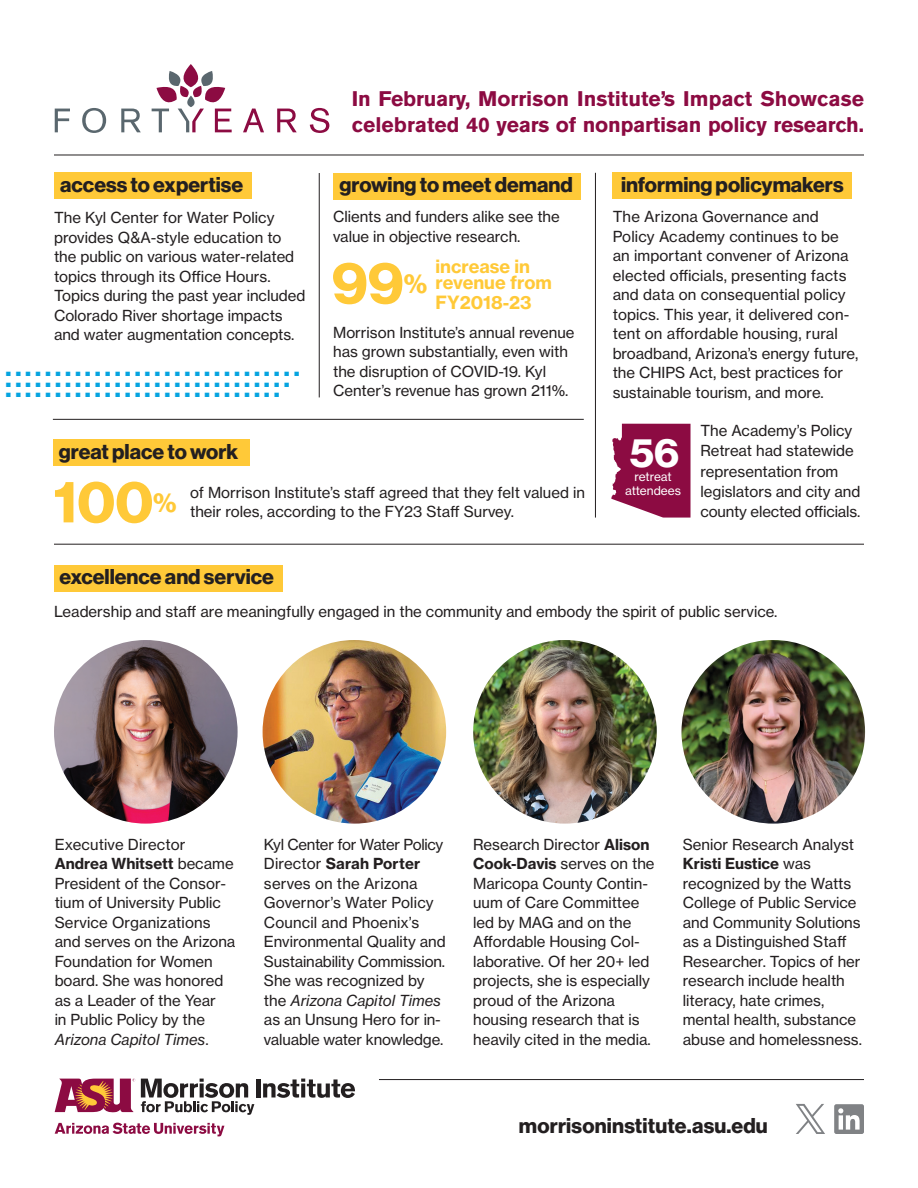
<style>
.page{position:relative;width:918px;height:1188px;background:#fff}
.page>*{position:absolute;margin:0;border:0;box-sizing:border-box;transform-origin:0 0}
.t1{font:58.35px "N Haas Grotesk DS Pro 75 Bd";color:#ffc938}
.t2{font:40.35px "N Haas Grotesk DS Pro 75 Bd";color:#fff}
.t3{font:25.5px "N Haas Grotesk DS Pro 75 Bd";color:#05a4e0}
.t4{font:21px "N Haas Grotesk DS Pro 75 Bd";color:#231f20}
.t5{font:700 21px/25.5px "Akzidenz Grotesk BE";letter-spacing:-.005em;color:#8c0b42}
.t6{font:18px/16.5px "N Haas Grotesk TX Pro 75 Bd";color:#ffc938}
.t7{font:15px/19.5px "N Haas Grotesk TX Pro 55 Rg";color:#231f20}
.t8{font:15px "N Haas Grotesk TX Pro 75 Bd";color:#231f20}
.t9{font:15px "N Haas Grotesk TX Pro 56 It";color:#231f20}
.t10{font:15px "N Haas Grotesk TX Pro 55 Rg";letter-spacing:-.02em;color:#231f20}
.t11{font:12px/13.5px "N Haas Grotesk TX Pro 55 Rg";letter-spacing:-.005em;color:#fff;text-align:center}
.s1{font-family:"N Haas Grotesk TX Pro 55 Rg"}
.s2{font-family:"N Haas Grotesk TX Pro 75 Bd"}
</style>
<div class="page">
<hr style="left:54px;top:155px;width:810px;height:1px;background:#231f20">
<hr style="left:595px;top:173px;width:1px;height:345px;background:#231f20">
<img style="left:54px;top:640px;width:184px;height:184px;border-radius:92px">
<img style="left:263px;top:640px;width:183px;height:184px;border-radius:92px">
<img style="left:681px;top:640px;width:184px;height:184px;border-radius:92px">
<div style="left:54px;top:565px;width:229px;height:26px;background:#ffc938"></div>
<svg style="left:55px;top:1123px;width:169px;height:13px"></svg>
<svg style="left:55px;top:1079px;width:80px;height:34px"></svg>
<div style="left:256px;top:1079px;width:5px;height:18px;background:#231f20"></div>
<svg style="left:263px;top:1079px;width:92px;height:19px"></svg>
<svg style="left:141px;top:1079px;width:113px;height:36px"></svg>
<hr style="left:379px;top:1079px;width:485px;height:1px;background:#231f20">
<svg style="left:834px;top:1104px;width:30px;height:30px"></svg>
<svg style="left:796px;top:1104px;width:29px;height:30px"></svg>
<hr style="left:54px;top:544px;width:810px;height:1px;background:#231f20">
<svg style="left:55px;top:109px;width:15px;height:23px"></svg>
<svg style="left:82px;top:108px;width:24px;height:25px"></svg>
<svg style="left:121px;top:109px;width:20px;height:23px"></svg>
<svg style="left:243px;top:109px;width:21px;height:23px"></svg>
<svg style="left:277px;top:109px;width:20px;height:23px"></svg>
<svg style="left:310px;top:108px;width:19px;height:25px"></svg>
<svg style="left:152px;top:64px;width:80px;height:68px"></svg>
<div style="left:54px;top:173px;width:197px;height:26px;background:#ffc938"></div>
<div style="left:613px;top:173px;width:239px;height:26px;background:#ffc938"></div>
<div style="left:333px;top:173px;width:248px;height:26px;background:#ffc938"></div>
<div style="left:53px;top:439px;width:197px;height:27px;background:#ffc938"></div>
<img style="left:473px;top:640px;width:184px;height:184px;border-radius:92px">
<hr style="left:53px;top:419px;width:531px;height:1px;background:#231f20">
<svg style="left:611px;top:424px;width:80px;height:94px;background:#9a2a5a"></svg>
<hr style="left:319px;top:173px;width:1px;height:224px;background:#231f20">
<h3 class="t4" style="left:60px;top:173px;width:185px">access to expertise</h3>
<h3 class="t5" style="left:352px;top:86px;width:514px">In February, Morrison Institute’s Impact Showcase celebrated 40 years of nonpartisan policy research.</h3>
<h3 class="t4" style="left:340px;top:173px;width:235px">growing to meet demand</h3>
<h3 class="t4" style="left:621px;top:173px;width:224px">informing policymakers</h3>
<p class="t7" style="left:54px;top:208px;width:253px">The Kyl Center for Water Policy provides Q&amp;A-style education to the public on various water-related topics through its Office Hours.<br>Topics during the past year included Colorado River shortage impacts and water augmentation concepts.</p>
<h3 class="t3" style="left:5px;top:352px;width:296px">. . . . . . . . . . . . . . . . . . . . . . . . . . . . . .</h3>
<h3 class="t3" style="left:5px;top:363px;width:286px">. . . . . . . . . . . . . . . . . . . . . . . . . . . . .</h3>
<h3 class="t3" style="left:5px;top:374px;width:276px">. . . . . . . . . . . . . . . . . . . . . . . . . . . .</h3>
<h3 class="t4" style="left:59px;top:439px;width:181px">great place to work</h3>
<p class="t7" style="left:333px;top:207px;width:228px">Clients and funders alike see the value in objective research.</p>
<h1 class="t1" style="left:332px;top:249px;width:97px">99<sup>%</sup></h1>
<p class="t6" style="left:436px;top:258px;width:118px">increase in revenue from</p>
<p class="t6" style="left:436px;top:294px;width:98px">FY2018-23</p>
<p class="t7" style="left:333px;top:323px;width:243px">Morrison Institute’s annual revenue has grown substantially, even with the disruption of COVID-19. Kyl Center’s revenue has grown 211%.</p>
<h1 class="t1" style="left:53px;top:468px;width:125px">100<sup>%</sup></h1>
<p class="t7" style="left:190px;top:483px;width:396px">of Morrison Institute’s staff agreed that they felt valued in their roles, according to the FY23 Staff Survey.</p>
<p class="t7" style="left:613px;top:207px;width:247px">The Arizona Governance and Policy Academy continues to be an important convener of Arizona elected officials, presenting facts and data on consequential policy topics. This year, it delivered con&shy;tent on affordable housing, rural broadband, Arizona’s energy future, the CHIPS Act, best practices for sustainable tourism, and more.</p>
<p class="t7" style="left:700px;top:420px;width:162px;line-height:20.2px">The Academy’s Policy<br>Retreat had statewide representation from legislators and city and county elected officials.</p>
<h2 class="t2" style="left:630px;top:429px;width:51px">56</h2>
<p class="t11" style="left:625px;top:470px;width:57px">retreat attendees</p>
<h3 class="t4" style="left:59px;top:565px;width:216px">excellence and service</h3>
<p class="t7" style="left:54px;top:602px;width:725px">Leadership and staff are meaningfully engaged in the community and embody the spirit of public service.</p>
<p class="t7" style="left:55px;top:835px;width:132px">Executive Director</p>
<p class="t8" style="left:55px;top:854px;width:181px">Andrea Whitsett <span class="s1">became</span></p>
<p class="t7" style="left:55px;top:874px;width:182px">President of the Consor&shy;tium of University Public<br>Service Organizations and serves on the Arizona<br>Foundation for Women board. She was honored as a Leader of the Year<br>in Public Policy by the</p>
<p class="t9" style="left:55px;top:1030px;width:155px">Arizona Capitol Times<span class="s1">.</span></p>
<p class="t10" style="left:264px;top:835px;width:181px">Kyl Center for Water Policy</p>
<p class="t8" style="left:264px;top:854px;width:158px"><span class="s1">Director</span> Sarah Porter</p>
<p class="t7" style="left:264px;top:874px;width:183px">serves on the Arizona<br>Governor’s Water Policy<br>Council and Phoenix’s<br>Environmental Quality and<br>Sustainability Commission.<br>She was recognized by</p>
<p class="t9" style="left:264px;top:991px;width:179px"><span class="s1">the</span> Arizona Capitol Times</p>
<p class="t7" style="left:264px;top:1010px;width:181px">as an Unsung Hero for in&shy;valuable water knowledge.</p>
<p class="t7" style="left:473px;top:835px;width:183px">Research Director <span class="s2">Alison<br>Cook-Davis</span> serves on the<br>Maricopa County Contin&shy;uum of Care Committee led by MAG and on the<br>Affordable Housing Col&shy;laborative. Of her 20+ led projects, she is especially proud of the Arizona housing research that is heavily cited in the media.</p>
<p class="t7" style="left:683px;top:835px;width:173px">Senior Research Analyst</p>
<p class="t8" style="left:683px;top:854px;width:130px">Kristi Eustice <span class="s1">was</span></p>
<p class="t7" style="left:683px;top:874px;width:181px">recognized by the Watts<br>College of Public Service and Community Solutions as a Distinguished Staff<br>Researcher. Topics of her research include health literacy, hate crimes, mental health, substance abuse and homelessness.</p>
<h3 class="t4" style="left:519px;top:1114px;width:250px">morrisoninstitute.asu.edu</h3>
</div>
